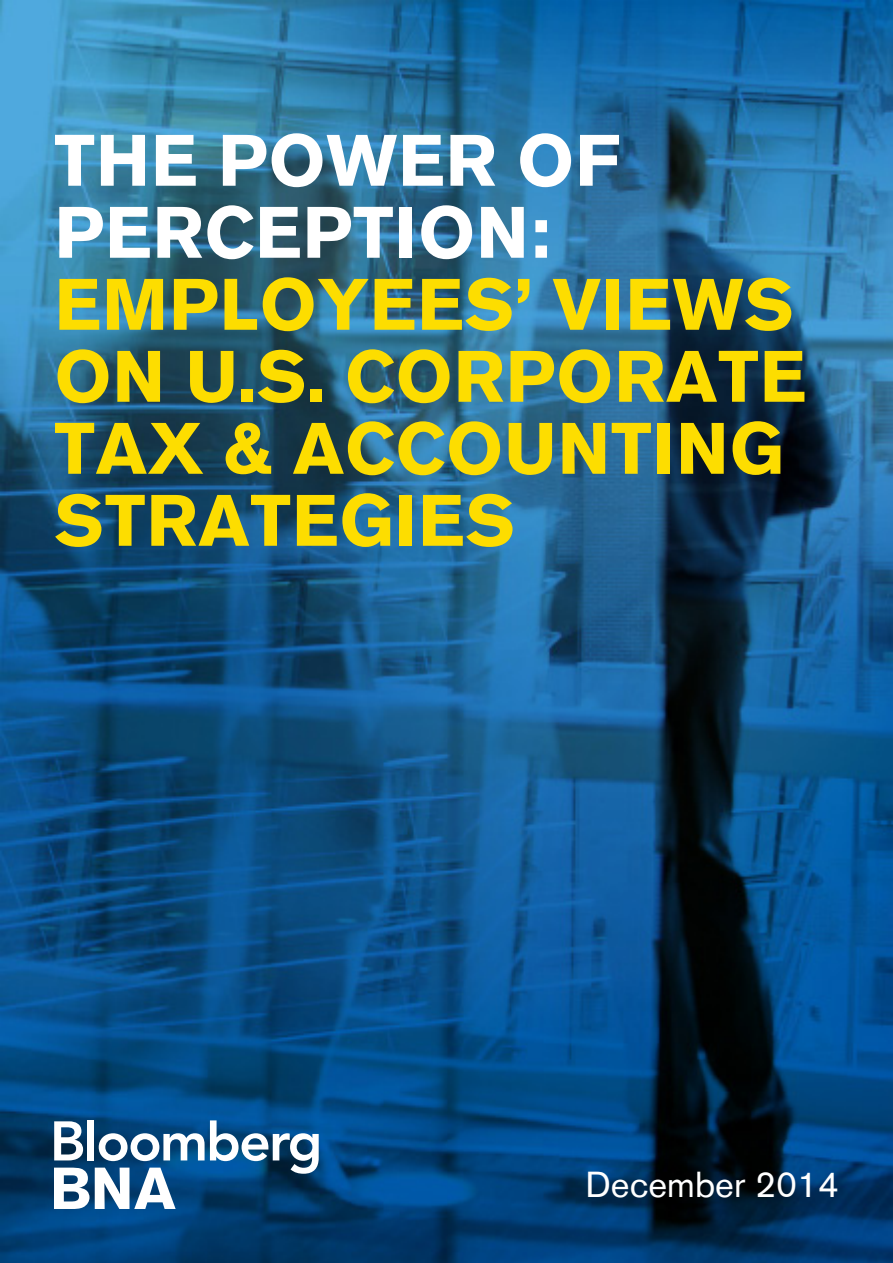
<style>
.page{position:relative;width:893px;height:1263px;background:#fff}
.page>*{position:absolute;margin:0;border:0;box-sizing:border-box;transform-origin:0 0}
.t1{font:700 72px/72px "Akzidenz Grotesk BE";letter-spacing:.015em;color:#fddd00}
.t2{font:700 72px/72px "Akzidenz Grotesk BE";letter-spacing:.015em;color:#fff}
.t3{font:36px "Akzidenz Grotesk BE";color:#fff}
</style>
<div class="page">
<img style="left:0;top:0;width:893px;height:1263px">
<svg style="left:54px;top:1120px;width:785px;height:89px;background:#1b4e79"></svg>
<p class="t2" style="left:55px;top:125px;width:567px">THE POWER OF<br>PERCEPTION:</p>
<p class="t1" style="left:55px;top:269px;width:753px">EMPLOYEES’ VIEWS<br>ON U.S. CORPORATE<br>TAX &amp; ACCOUNTING<br>STRATEGIES</p>
<p class="t3" style="left:585px;top:1163px;width:255px">December 2014</p>
</div>
